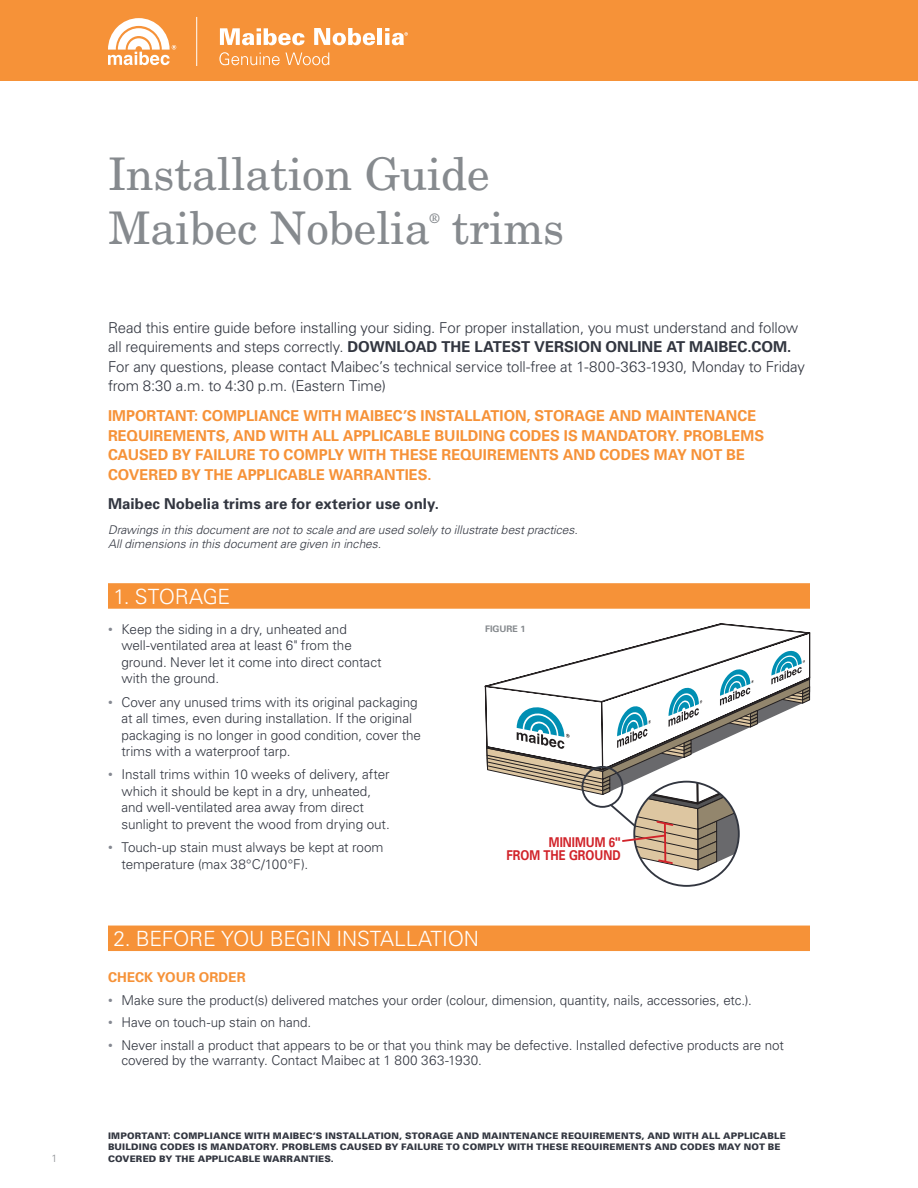
<style>
.page{position:relative;width:918px;height:1188px;background:#fff}
.page>*{position:absolute;margin:0;border:0;box-sizing:border-box;transform-origin:0 0}
.GARANTIE_-TITRE{font:45px/54px "New Century Schlbk";color:#868a8e}
.GIM_-_1-BANDE_ORANGE{font:300 21px "Univers";letter-spacing:-.015em;color:#fff}
.S-TITRE_GUIDE{font:300 15px/19.5px "Univers";letter-spacing:-.01em;color:#323640}
.GIM-TEXTE_-_1_COL{font:700 15px/19.5px "Univers";color:#f69238}
.GIM-TEXTE_-_1_COL-2{font:700 15px "Univers";letter-spacing:.005em;color:#323640}
.t1{font:300 13.5px/16.5px "Univers";letter-spacing:-.005em;color:#323640}
.GIM_-_FIGURE{font:700 13.5px/13.5px "Univers";color:#d1232a;text-align:right;scale:.85 1}
.GIM_-_1_1_SS_TITRE_o{font:700 13.5px "Univers";letter-spacing:.005em;color:#f69238}
.GARANTIE_-TITRE-2{font:13.05px "New Century Schlbk";color:#868a8e}
.GIM-TEXTE_-_1_COL-3{font:italic 300 12px/14.4px "Univers";color:#323640}
.t2{font:300 10.5px "Univers";color:#868a8e}
.t3{font:900 9px/11.2px "Univers";letter-spacing:.02em;color:#323640}
.GIM_-_FIGURE_-_TITRE{font:700 9px "Univers";color:#868a8e}
.s1{font-weight:700}
.s2{font-weight:400;color:#858891}
</style>
<div class="page">
<div style="left:0;top:0;width:918px;height:81px;background:#f69238"></div>
<hr style="left:196px;top:17px;width:1px;height:49px;background:#fff">
<hr style="left:378px;top:28px;width:4px;height:17px;background:#fff">
<svg style="left:385px;top:28px;width:23px;height:17px"></svg>
<svg style="left:108px;top:18px;width:267px;height:48px"></svg>
<div style="left:108px;top:583px;width:702px;height:26px;background:#f69238"></div>
<div style="left:108px;top:926px;width:702px;height:25px;background:#f69238"></div>
<svg style="left:485px;top:624px;width:325px;height:247px"></svg>
<div style="left:582px;top:766px;width:41px;height:42px;border:2px solid #323640;border-radius:50%"></div>
<p class="t2" style="left:52px;top:1151px;width:7px">1</p>
<p class="GARANTIE_-TITRE" style="left:108px;top:147px;width:383px">Installation Guide<br>Maibec Nobelia</p>
<p class="GARANTIE_-TITRE-2" style="left:430px;top:210px;width:11px">®</p>
<p class="GARANTIE_-TITRE" style="left:452px;top:201px;width:114px">trims</p>
<p class="S-TITRE_GUIDE" style="left:108px;top:317px;width:698px">Read this entire guide before installing your siding. For proper installation, you must understand and follow all requirements and steps correctly. <span class="s1">DOWNLOAD THE LATEST VERSION ONLINE AT MAIBEC.COM.<br></span>For any questions, please contact Maibec’s technical service toll-free at 1-800-363-1930, Monday to Friday from 8:30 a.m. to 4:30 p.m. (Eastern Time)</p>
<p class="GIM-TEXTE_-_1_COL" style="left:108px;top:406px;width:658px">IMPORTANT: COMPLIANCE WITH MAIBEC’S INSTALLATION, STORAGE AND MAINTENANCE REQUIREMENTS, AND WITH ALL APPLICABLE BUILDING CODES IS MANDATORY. PROBLEMS CAUSED BY FAILURE TO COMPLY WITH THESE REQUIREMENTS AND CODES MAY NOT BE COVERED BY THE APPLICABLE WARRANTIES.</p>
<p class="GIM-TEXTE_-_1_COL-2" style="left:108px;top:494px;width:332px">Maibec Nobelia trims are for exterior use only.</p>
<p class="GIM-TEXTE_-_1_COL-3" style="left:108px;top:522px;width:471px">Drawings in this document are not to scale and are used solely to illustrate best practices.<br>All dimensions in this document are given in inches.</p>
<p class="GIM_-_1-BANDE_ORANGE" style="left:114px;top:584px;width:118px">1. STORAGE</p>
<p class="t1" style="left:122px;top:620px;width:262px;text-indent:-14px"><span class="s2">•</span> Keep the siding in a dry, unheated and well-ventilated area at least 6" from the ground. Never let it come into direct contact with the ground.</p>
<p class="t1" style="left:122px;top:693px;width:301px;text-indent:-14px"><span class="s2">•</span> Cover any unused trims with its original packaging at all times, even during installation. If the original packaging is no longer in good condition, cover the trims with a waterproof tarp.</p>
<p class="t1" style="left:122px;top:766px;width:270px;text-indent:-14px"><span class="s2">•</span> Install trims within 10 weeks of delivery, after which it should be kept in a dry, unheated, and well-ventilated area away from direct sunlight to prevent the wood from drying out.</p>
<p class="t1" style="left:122px;top:839px;width:264px;text-indent:-14px"><span class="s2">•</span> Touch-up stain must always be kept at room temperature (max 38°C/100°F).</p>
<p class="GIM_-_FIGURE_-_TITRE" style="left:485px;top:623px;width:42px">FIGURE 1</p>
<p class="GIM_-_FIGURE" style="left:507px;top:835px;width:136px">MINIMUM 6"<br>FROM THE GROUND</p>
<p class="GIM_-_1-BANDE_ORANGE" style="left:114px;top:926px;width:367px">2. BEFORE YOU BEGIN INSTALLATION</p>
<p class="GIM_-_1_1_SS_TITRE_o" style="left:108px;top:969px;width:139px">CHECK YOUR ORDER</p>
<p class="t1" style="left:108px;top:991px;width:646px"><span class="s2">•</span> Make sure the product(s) delivered matches your order (colour, dimension, quantity, nails, accessories, etc.).</p>
<p class="t1" style="left:108px;top:1014px;width:205px"><span class="s2">•</span> Have on touch-up stain on hand.</p>
<p class="t1" style="left:122px;top:1037px;width:664px;line-height:15.8px;text-indent:-14px"><span class="s2">•</span> Never install a product that appears to be or that you think may be defective. Installed defective products are not covered by the warranty. Contact Maibec at 1 800 363-1930.</p>
<p class="t3" style="left:108px;top:1130px;width:679px">IMPORTANT: COMPLIANCE WITH MAIBEC’S INSTALLATION, STORAGE AND MAINTENANCE REQUIREMENTS, AND WITH ALL APPLICABLE<br>BUILDING CODES IS MANDATORY. PROBLEMS CAUSED BY FAILURE TO COMPLY WITH THESE REQUIREMENTS AND CODES MAY NOT BE<br>COVERED BY THE APPLICABLE WARRANTIES.</p>
</div>
